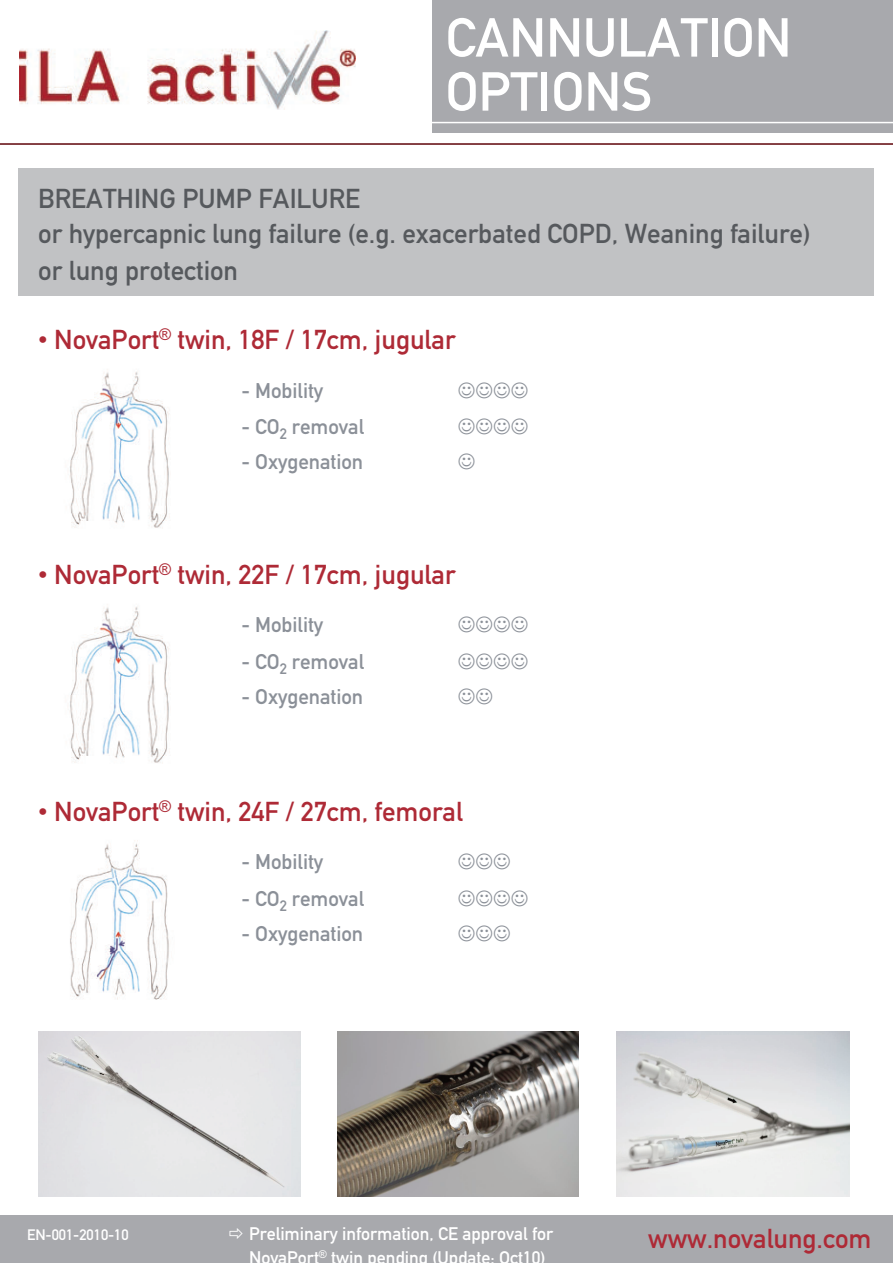
<style>
.page{position:relative;width:893px;height:1263px;background:#fff}
.page>*{position:absolute;margin:0;border:0;box-sizing:border-box;transform-origin:0 0}
.t1{font:54px/54px "DIN 1451 Mittelschrift";color:#fff}
.t2{font:27px "DIN 1451 Mittelschrift";color:#ae2a36}
.t3{font:27px/37.2px "DIN 1451 Mittelschrift";color:#56595d}
.t4{font:21px "DIN 1451 Mittelschrift";color:#8b9098}
.t5{font:21px "Wingdings";color:#8b9098}
.t6{font:18px/24.8px "DIN 1451 Mittelschrift";color:#fff}
.t7{font:15px "DIN 1451 Mittelschrift";color:#fff}
.s1{font-family:"Arial"}
</style>
<div class="page">
<img style="left:20px;top:31px;width:336px;height:79px">
<hr style="left:0;top:143px;width:893px;height:2px;background:#5e040a">
<div style="left:432px;top:0;width:461px;height:132px;background:#a8a9ad"></div>
<hr style="left:414px;top:122px;width:479px;height:1px;background:#fff">
<div style="left:18px;top:168px;width:855px;height:128px;background:#c1c2c4"></div>
<img style="left:70px;top:372px;width:99px;height:156px">
<img style="left:70px;top:607px;width:99px;height:156px">
<img style="left:70px;top:840px;width:99px;height:160px">
<div style="left:0;top:1215px;width:893px;height:48px;background:#a8a9ad"></div>
<img style="left:337px;top:1031px;width:241px;height:165px">
<img style="left:38px;top:1031px;width:263px;height:165px">
<img style="left:616px;top:1031px;width:234px;height:165px">
<p class="t3" style="left:38px;top:180px;width:323px">BREATHING PUMP FAILURE</p>
<h1 class="t1" style="left:446px;top:11px;width:347px">CANNULATION<br>OPTIONS</h1>
<p class="t3" style="left:38px;top:215px;width:774px">or hypercapnic lung failure (e.g. exacerbated COPD, Weaning failure) or lung protection</p>
<p class="t2" style="left:38px;top:324px;width:419px"><span class="s1">•</span> NovaPort<sup>®</sup> twin, 18F / 17cm, jugular</p>
<p class="t4" style="left:242px;top:378px;width:83px">- Mobility</p>
<p class="t5" style="left:458px;top:378px;width:72px">☺☺☺☺</p>
<p class="t4" style="left:242px;top:415px;width:124px">- CO<sub>2</sub> removal</p>
<p class="t5" style="left:458px;top:415px;width:72px">☺☺☺☺</p>
<p class="t4" style="left:242px;top:449px;width:123px">- Oxygenation</p>
<p class="t2" style="left:38px;top:559px;width:419px"><span class="s1">•</span> NovaPort<sup>®</sup> twin, 22F / 17cm, jugular</p>
<p class="t4" style="left:242px;top:613px;width:83px">- Mobility</p>
<p class="t5" style="left:458px;top:613px;width:72px">☺☺☺☺</p>
<p class="t4" style="left:242px;top:650px;width:124px">- CO<sub>2</sub> removal</p>
<p class="t5" style="left:458px;top:650px;width:72px">☺☺☺☺</p>
<p class="t4" style="left:242px;top:684px;width:123px">- Oxygenation</p>
<p class="t2" style="left:38px;top:796px;width:426px"><span class="s1">•</span> NovaPort<sup>®</sup> twin, 24F / 27cm, femoral</p>
<p class="t4" style="left:242px;top:850px;width:83px">- Mobility</p>
<p class="t5" style="left:458px;top:850px;width:55px">☺☺☺</p>
<p class="t4" style="left:242px;top:887px;width:124px">- CO<sub>2</sub> removal</p>
<p class="t5" style="left:458px;top:887px;width:72px">☺☺☺☺</p>
<p class="t4" style="left:242px;top:921px;width:123px">- Oxygenation</p>
<p class="t5" style="left:458px;top:921px;width:55px">☺☺☺</p>
<p class="t6" style="left:249px;top:1221px;width:306px">Preliminary information, CE approval for<br>NovaPort<sup>®</sup> twin pending (Update: Oct10)</p>
<p class="t7" style="left:27px;top:1226px;width:103px">EN-001-2010-10</p>
<p class="t2" style="left:648px;top:1223px;width:225px">www.novalung.com</p>
</div>
